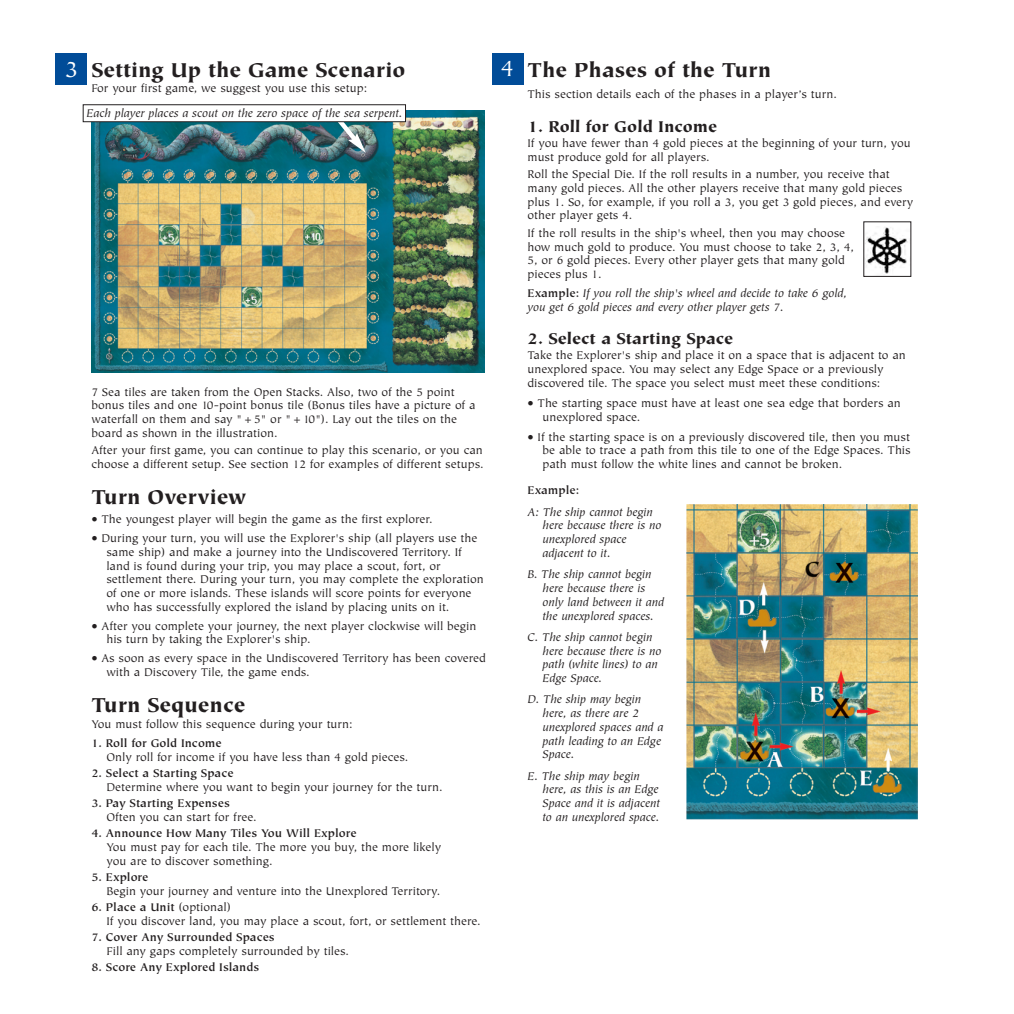
<style>
.page{position:relative;width:1014px;height:1014px;background:#fff}
.page>*{position:absolute;margin:0;border:0;box-sizing:border-box;transform-origin:0 0}
.t1{font:25px "Tiepolo";color:#fff}
.t2{font:900 22.5px "Tiepolo";color:#231f20}
.t3{font:900 17.5px "Tiepolo";color:#231f20}
.t4{font:12.5px/13.8px "Tiepolo";color:#231f20}
.t5{font:italic 12.5px/13.8px "Tiepolo";color:#231f20}
.t6{font:700 12.5px "Tiepolo";color:#231f20}
.s1{font-weight:700}
.s2{font-weight:700;font-style:normal}
</style>
<div class="page">
<img style="left:91px;top:111px;width:393px;height:261px">
<img style="left:865px;top:227px;width:43px;height:47px">
<div style="left:56px;top:53px;width:31px;height:32px;background:#014c98"></div>
<div style="left:492px;top:53px;width:31px;height:32px;background:#014c98"></div>
<img style="left:687px;top:505px;width:230px;height:314px">
<svg style="left:326px;top:122px;width:40px;height:31px"></svg>
<div style="left:83px;top:105px;width:322px;height:17px;background:#fff"></div>
<div style="left:83px;top:104px;width:323px;height:18px;border:1px solid #231f20"></div>
<h2 class="t2" style="left:91px;top:61px;width:315px">Setting Up the Game Scenario</h2>
<p class="t4" style="left:91px;top:82px;width:277px">For your first game, we suggest you use this setup:</p>
<h1 class="t1" style="left:65px;top:60px;width:15px">3</h1>
<h1 class="t1" style="left:500px;top:59px;width:15px">4</h1>
<p class="t5" style="left:86px;top:107px;width:317px">Each player places a scout on the zero space of the sea serpent.</p>
<p class="t4" style="left:91px;top:386px;width:385px">7 Sea tiles are taken from the Open Stacks. Also, two of the 5 point bonus tiles and one 10-point bonus tile (Bonus tiles have a picture of a waterfall on them and say "+5" or "+10"). Lay out the tiles on the board as shown in the illustration.</p>
<p class="t4" style="left:91px;top:444px;width:393px">After your first game, you can continue to play this scenario, or you can choose a different setup. See section 12 for examples of different setups.</p>
<h2 class="t2" style="left:91px;top:488px;width:156px">Turn Overview</h2>
<p class="t4" style="left:91px;top:513px;width:343px">• The youngest player will begin the game as the first explorer.</p>
<p class="t4" style="left:106px;top:532px;width:379px;text-indent:-15px">• During your turn, you will use the Explorer's ship (all players use the same ship) and make a journey into the Undiscovered Territory. If land is found during your trip, you may place a scout, fort, or settlement there. During your turn, you may complete the exploration of one or more islands. These islands will score points for everyone who has successfully explored the island by placing units on it.</p>
<p class="t4" style="left:106px;top:619px;width:371px;text-indent:-15px">• After you complete your journey, the next player clockwise will begin his turn by taking the Explorer's ship.</p>
<p class="t4" style="left:106px;top:652px;width:381px;text-indent:-15px">• As soon as every space in the Undiscovered Territory has been covered with a Discovery Tile, the game ends.</p>
<h2 class="t2" style="left:91px;top:696px;width:156px">Turn Sequence</h2>
<p class="t4" style="left:91px;top:718px;width:263px">You must follow this sequence during your turn:</p>
<p class="t6" style="left:91px;top:738px;width:132px">1. Roll for Gold Income</p>
<p class="t4" style="left:106px;top:751px;width:303px">Only roll for income if you have less than 4 gold pieces.</p>
<p class="t6" style="left:91px;top:768px;width:144px">2. Select a Starting Space</p>
<p class="t4" style="left:106px;top:781px;width:337px">Determine where you want to begin your journey for the turn.</p>
<p class="t6" style="left:91px;top:798px;width:140px">3. Pay Starting Expenses</p>
<p class="t4" style="left:106px;top:811px;width:151px">Often you can start for free.</p>
<p class="t6" style="left:91px;top:828px;width:267px">4. Announce How Many Tiles You Will Explore</p>
<p class="t4" style="left:106px;top:841px;width:336px">You must pay for each tile. The more you buy, the more likely you are to discover something.</p>
<p class="t6" style="left:91px;top:872px;width:59px">5. Explore</p>
<p class="t4" style="left:106px;top:884px;width:335px">Begin your journey and venture into the Unexplored Territory.</p>
<p class="t4" style="left:106px;top:901px;width:375px;text-indent:-15px"><span class="s1">6. Place a Unit</span> (optional)<br>If you discover land, you may place a scout, fort, or settlement there.</p>
<p class="t6" style="left:91px;top:932px;width:185px">7. Cover Any Surrounded Spaces</p>
<p class="t4" style="left:106px;top:944px;width:244px">Fill any gaps completely surrounded by tiles.</p>
<p class="t6" style="left:91px;top:962px;width:169px">8. Score Any Explored Islands</p>
<h2 class="t2" style="left:527px;top:61px;width:245px">The Phases of the Turn</h2>
<p class="t4" style="left:527px;top:88px;width:311px">This section details each of the phases in a player’s turn.</p>
<h3 class="t3" style="left:527px;top:119px;width:191px">1. Roll for Gold Income</h3>
<p class="t4" style="left:527px;top:137px;width:385px">If you have fewer than 4 gold pieces at the beginning of your turn, you must produce gold for all players.</p>
<p class="t4" style="left:527px;top:168px;width:387px">Roll the Special Die. If the roll results in a number, you receive that many gold pieces. All the other players receive that many gold pieces plus 1. So, for example, if you roll a 3, you get 3 gold pieces, and every other player gets 4.</p>
<p class="t4" style="left:527px;top:227px;width:328px">If the roll results in the ship's wheel, then you may choose how much gold to produce. You must choose to take 2, 3, 4, 5, or 6 gold pieces. Every other player gets that many gold pieces plus 1.</p>
<p class="t5" style="left:527px;top:287px;width:321px"><span class="s2">Example:</span> If you roll the ship's wheel and decide to take 6 gold, you get 6 gold pieces and every other player gets 7.</p>
<h3 class="t3" style="left:527px;top:332px;width:207px">2. Select a Starting Space</h3>
<p class="t4" style="left:527px;top:349px;width:380px">Take the Explorer's ship and place it on a space that is adjacent to an unexplored space. You may select any Edge Space or a previously discovered tile. The space you select must meet these conditions:</p>
<p class="t4" style="left:542px;top:397px;width:360px;text-indent:-15px">• The starting space must have at least one sea edge that borders an unexplored space.</p>
<p class="t4" style="left:542px;top:431px;width:370px;text-align:justify;text-indent:-15px">• If the starting space is on a previously discovered tile, then you must be able to trace a path from this tile to one of the Edge Spaces. This path must follow the white lines and cannot be broken.</p>
<p class="t6" style="left:527px;top:485px;width:53px">Example:</p>
<p class="t5" style="left:542px;top:506px;width:120px;text-indent:-15px">A: The ship cannot begin here because there is no unexplored space adjacent to it.</p>
<p class="t5" style="left:542px;top:568px;width:123px;text-indent:-15px">B. The ship cannot begin here because there is only land between it and the unexplored spaces.</p>
<p class="t5" style="left:542px;top:631px;width:120px;text-indent:-15px">C. The ship cannot begin here because there is no path (white lines) to an<br>Edge Space.</p>
<p class="t5" style="left:542px;top:693px;width:122px;text-indent:-15px">D. The ship may begin here, as there are 2 unexplored spaces and a path leading to an Edge<br>Space.</p>
<p class="t5" style="left:542px;top:769px;width:119px;text-indent:-15px">E. The ship may begin here, as this is an Edge<br>Space and it is adjacent to an unexplored space.</p>
</div>
